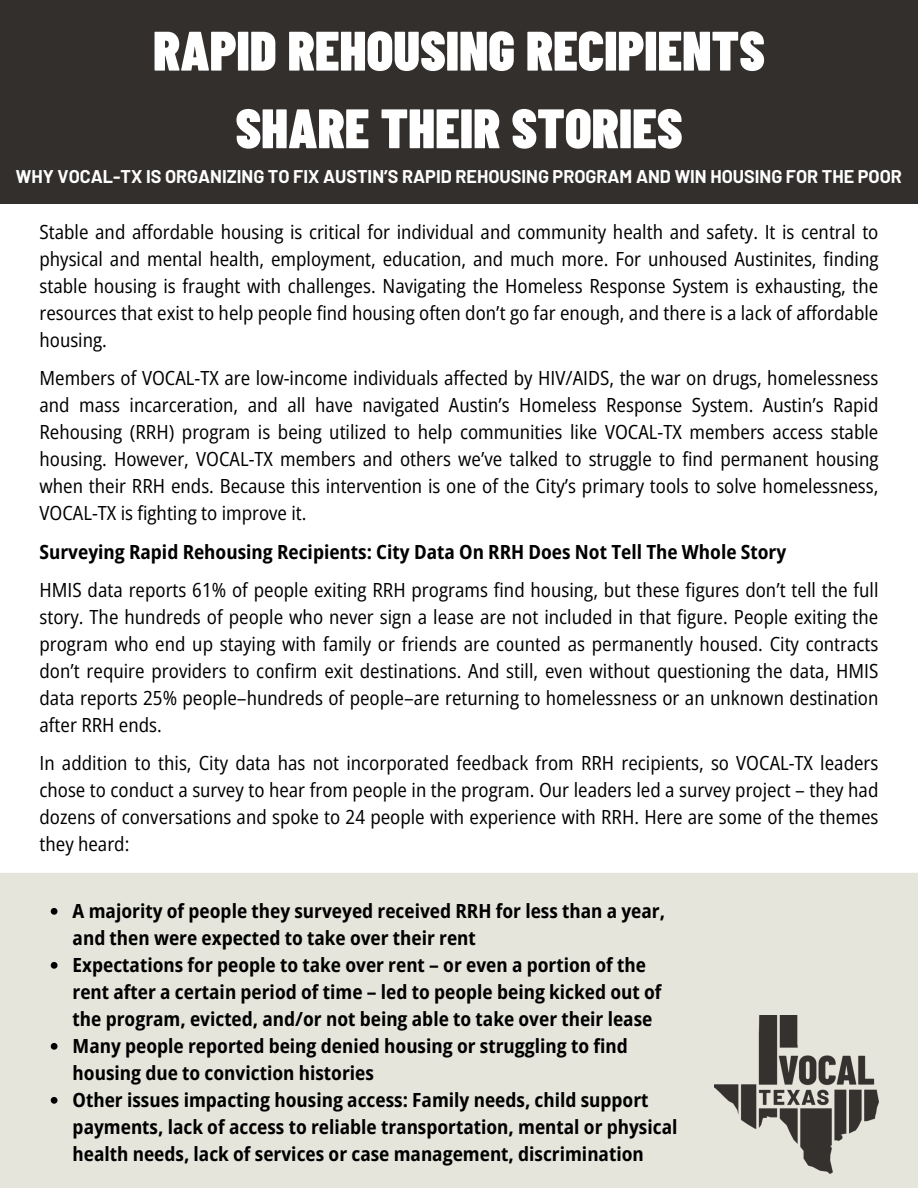
<style>
.page{position:relative;width:918px;height:1188px;background:#fff}
.page>*{position:absolute;margin:0;border:0;box-sizing:border-box;transform-origin:0 0}
.t1{font:900 55.5px/77.7px "Barlow Condensed";color:#fff;text-align:center}
.t2{font:semi-condensed 19.5px/27px "Open Sans";color:#000;text-align:justify}
.t3{font:700 semi-condensed 19.5px/27px "Open Sans";color:#000}
.t4{font:700 18px "Barlow";color:#fff}
</style>
<div class="page">
<div style="left:0;top:0;width:918px;height:204px;background:#332f2d"></div>
<div style="left:0;top:873px;width:918px;height:315px;background:#e5e5dc"></div>
<img style="left:714px;top:1016px;width:164px;height:157px">
<svg style="left:51px;top:908px;width:7px;height:7px"></svg>
<svg style="left:51px;top:962px;width:7px;height:7px"></svg>
<svg style="left:51px;top:1043px;width:7px;height:7px"></svg>
<svg style="left:51px;top:1097px;width:7px;height:7px"></svg>
<p class="t1" style="left:153px;top:10px;width:613px">RAPID REHOUSING RECIPIENTS<br>SHARE THEIR STORIES</p>
<p class="t4" style="left:16px;top:165px;width:888px">WHY VOCAL-TX IS ORGANIZING TO FIX AUSTIN’S RAPID REHOUSING PROGRAM AND WIN HOUSING FOR THE POOR</p>
<h1 class="t2" style="left:40px;top:218px;width:840px">Stable and affordable housing is critical for individual and community health and safety. It is central to physical and mental health, employment, education, and much more. For unhoused Austinites, finding stable housing is fraught with challenges. Navigating the Homeless Response System is exhausting, the resources that exist to help people find housing often don’t go far enough, and there is a lack of affordable housing.</h1>
<p class="t2" style="left:40px;top:364px;width:840px">Members of VOCAL-TX are low-income individuals affected by HIV/AIDS, the war on drugs, homelessness and mass incarceration, and all have navigated Austin’s Homeless Response System. Austin’s Rapid Rehousing (RRH) program is being utilized to help communities like VOCAL-TX members access stable housing. However, VOCAL-TX members and others we’ve talked to struggle to find permanent housing when their RRH ends. Because this intervention is one of the City’s primary tools to solve homelessness, VOCAL-TX is fighting to improve it.</p>
<p class="t3" style="left:40px;top:538px;width:748px">Surveying Rapid Rehousing Recipients: City Data On RRH Does Not Tell The Whole Story</p>
<h2 class="t2" style="left:40px;top:576px;width:840px">HMIS data reports 61% of people exiting RRH programs find housing, but these figures don’t tell the full story. The hundreds of people who never sign a lease are not included in that figure. People exiting the program who end up staying with family or friends are counted as permanently housed. City contracts don’t require providers to confirm exit destinations. And still, even without questioning the data, HMIS data reports 25% people–hundreds of people–are returning to homelessness or an unknown destination after RRH ends.</h2>
<p class="t2" style="left:40px;top:749px;width:840px">In addition to this, City data has not incorporated feedback from RRH recipients, so VOCAL-TX leaders chose to conduct a survey to hear from people in the program. Our leaders led a survey project – they had dozens of conversations and spoke to 24 people with experience with RRH. Here are some of the themes they heard:</p>
<p class="t3" style="left:73px;top:897px;width:606px">A majority of people they surveyed received RRH for less than a year, and then were expected to take over their rent<br>Expectations for people to take over rent – or even a portion of the rent after a certain period of time – led to people being kicked out of the program, evicted, and/or not being able to take over their lease Many people reported being denied housing or struggling to find housing due to conviction histories<br>Other issues impacting housing access: Family needs, child support payments, lack of access to reliable transportation, mental or physical health needs, lack of services or case management, discrimination</p>
</div>
